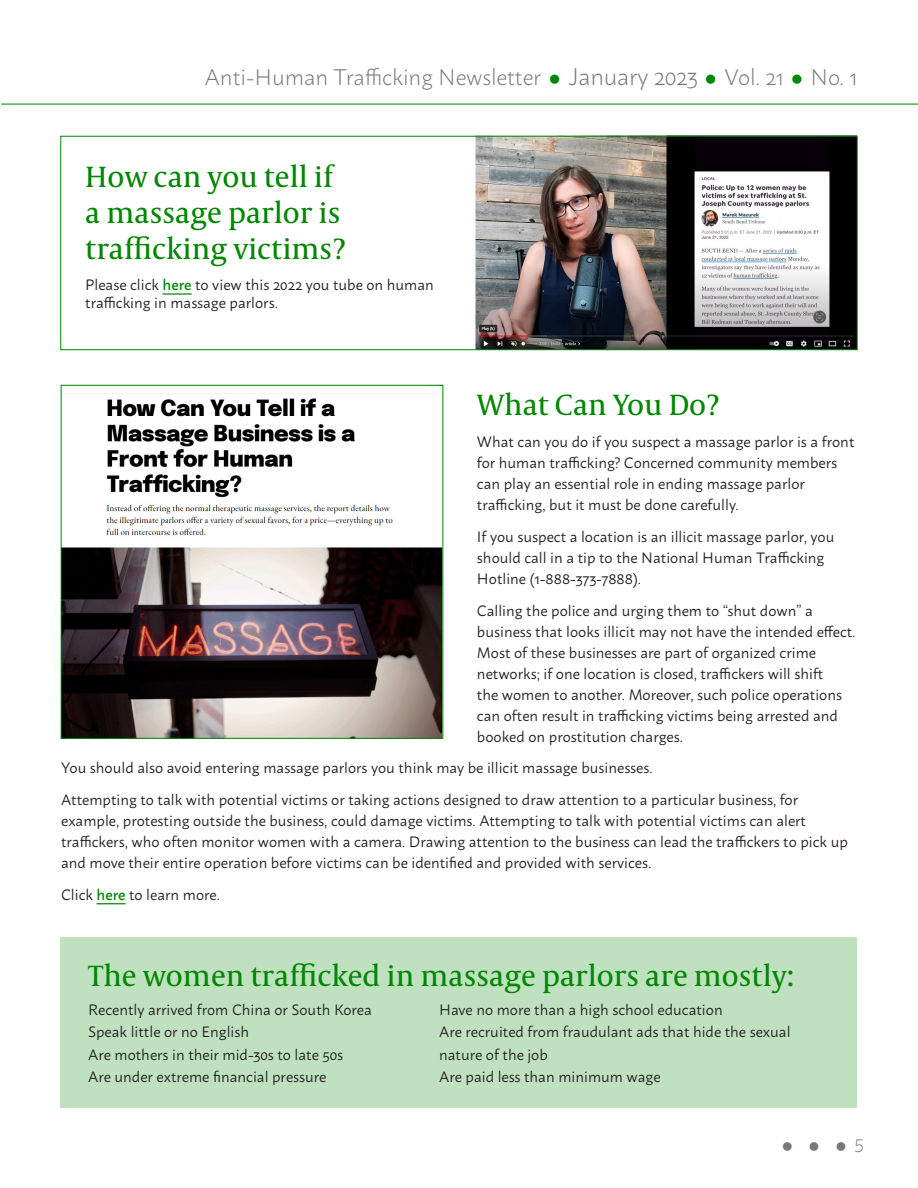
<style>
.page{position:relative;width:918px;height:1188px;background:#fff}
.page>*{position:absolute;margin:0;border:0;box-sizing:border-box;transform-origin:0 0}
.t1{font:30px/36px "Capitolium News 2";color:#008701}
.t2{font:300 22.5px "Macho";letter-spacing:-.005em;color:#76787b}
.t3{font:300 18px "Macho";color:#76787b}
.t4{font:15px/21px "Macho";color:#231f20}
.s1{color:#008701}
.s2{font-size:24px}
.s3{font-weight:500;color:#008701}
</style>
<div class="page">
<hr style="left:1px;top:104px;width:917px;height:1px;background:#008701">
<hr style="left:163px;top:293px;width:29px;height:2px;background:#008701">
<svg style="left:97px;top:903px;width:29px;height:1px"></svg>
<img style="left:476px;top:138px;width:380px;height:210px">
<div style="left:60px;top:136px;width:798px;height:214px;border:1px solid #008701"></div>
<img style="left:63px;top:393px;width:378px;height:344px">
<div style="left:61px;top:385px;width:382px;height:354px;border:1px solid #008701"></div>
<div style="left:60px;top:937px;width:797px;height:171px;background:#bfe1c0"></div>
<p class="t2" style="left:205px;top:58px;width:654px">Anti-Human Trafficking Newsletter <span class="s1">●</span> <span class="s2">January 2023</span> <span class="s1">●</span> Vol. 21 <span class="s1">●</span> No. 1</p>
<p class="t1" style="left:85px;top:157px;width:262px">How can you tell if a massage parlor is trafficking victims?</p>
<p class="t4" style="left:85px;top:274px;width:350px;line-height:18px">Please click <span class="s3">here</span> to view this 2022 you tube on human trafficking in massage parlors.</p>
<p class="t1" style="left:477px;top:386px;width:244px">What Can You Do?</p>
<p class="t4" style="left:477px;top:430px;width:379px">What can you do if you suspect a massage parlor is a front for human trafficking? Concerned community members can play an essential role in ending massage parlor trafficking, but it must be done carefully.</p>
<p class="t4" style="left:477px;top:525px;width:359px">If you suspect a location is an illicit massage parlor, you should call in a tip to the National Human Trafficking<br>Hotline (1-888-373-7888).</p>
<p class="t4" style="left:477px;top:598px;width:380px">Calling the police and urging them to “shut down” a business that looks illicit may not have the intended effect.<br>Most of these businesses are part of organized crime networks; if one location is closed, traffickers will shift<br>the women to another. Moreover, such police operations can often result in trafficking victims being arrested and booked on prostitution charges.</p>
<p class="t4" style="left:61px;top:756px;width:593px">You should also avoid entering massage parlors you think may be illicit massage businesses.</p>
<p class="t4" style="left:61px;top:788px;width:788px">Attempting to talk with potential victims or taking actions designed to draw attention to a particular business, for example, protesting outside the business, could damage victims. Attempting to talk with potential victims can alert traffickers, who often monitor women with a camera. Drawing attention to the business can lead the traffickers to pick up and move their entire operation before victims can be identified and provided with services.</p>
<p class="t4" style="left:61px;top:883px;width:160px">Click <span class="s3">here</span> to learn more.</p>
<p class="t1" style="left:88px;top:956px;width:707px">The women trafficked in massage parlors are mostly:</p>
<p class="t4" style="left:88px;top:998px;width:285px">Recently arrived from China or South Korea</p>
<p class="t4" style="left:439px;top:998px;width:285px">Have no more than a high school education</p>
<p class="t4" style="left:88px;top:1020px;width:163px">Speak little or no English</p>
<p class="t4" style="left:439px;top:1020px;width:353px">Are recruited from fraudulant ads that hide the sexual</p>
<p class="t4" style="left:88px;top:1043px;width:257px">Are mothers in their mid-30s to late 50s</p>
<p class="t4" style="left:439px;top:1043px;width:110px">nature of the job</p>
<p class="t4" style="left:88px;top:1065px;width:240px">Are under extreme financial pressure</p>
<p class="t4" style="left:439px;top:1065px;width:223px">Are paid less than minimum wage</p>
<p class="t3" style="left:782px;top:1130px;width:84px">●●●5</p>
</div>
